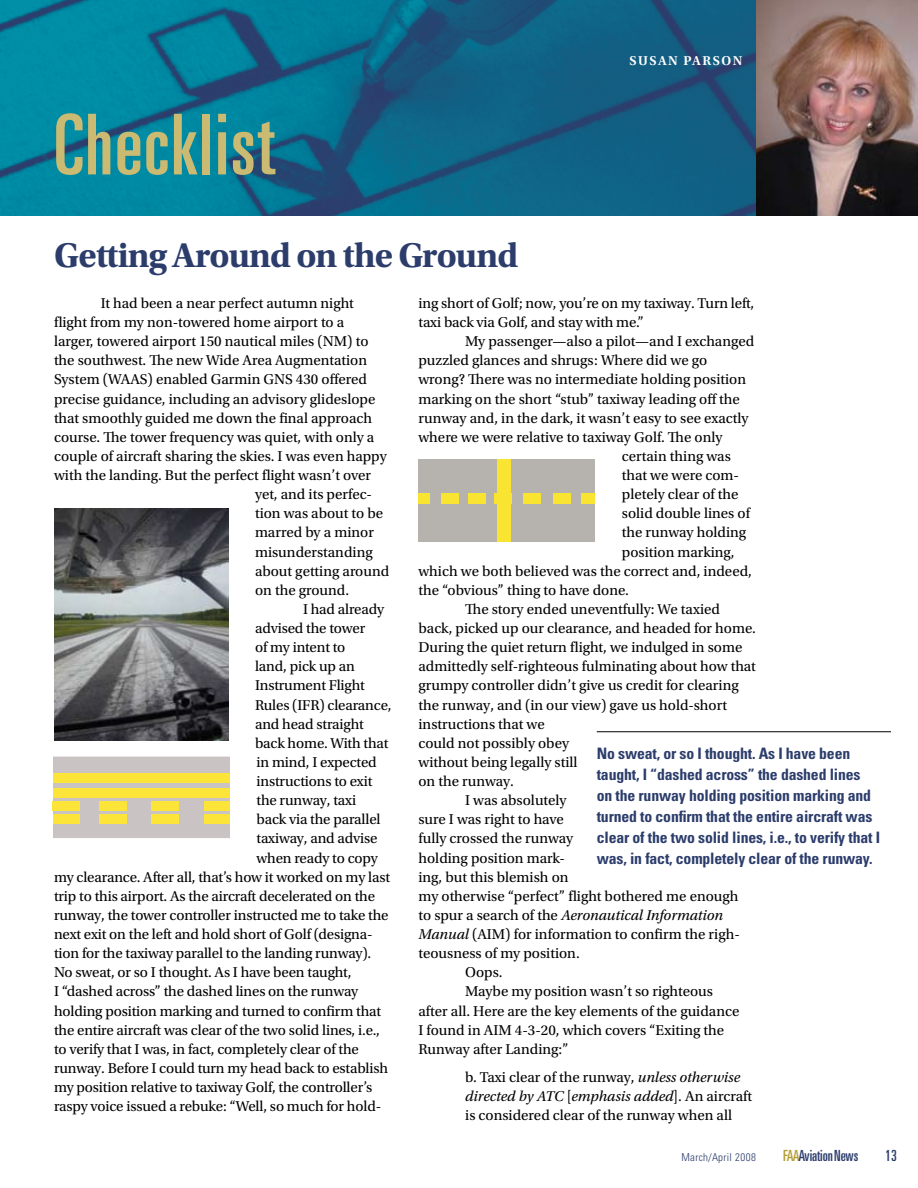
<style>
.page{position:relative;width:918px;height:1188px;background:#fff}
.page>*{position:absolute;margin:0;border:0;box-sizing:border-box;transform-origin:0 0}
.t1{font:ultra-condensed 84px "Univers LT Std";letter-spacing:.02em;color:#cbba72}
.column_head{font:700 36px "Utopia Std";letter-spacing:-.025em;color:#2c3d6c}
.call_outs{font:700 condensed 15.75px/21px "Univers LT Std";letter-spacing:-.01em;color:#2c3d6c}
.t2{font:ultra-condensed 15.3px "Univers LT Std";letter-spacing:-.005em;color:#2c3d6c}
.text{font:15px/19.2px "Utopia Std";color:#000}
.t3{font:600 13.5px "Utopia Std";letter-spacing:.11em;color:#fff}
.t4{font:300 condensed 10.8px "Univers LT Std";letter-spacing:.025em;color:#2c3d6c}
.s1{font-style:italic}
.s2{color:#b49d32}
</style>
<div class="page">
<img style="left:1px;top:0;width:755px;height:215px">
<img style="left:756px;top:0;width:162px;height:216px">
<div style="left:53px;top:756px;width:177px;height:82px;background:#c9c4c3"></div>
<div style="left:53px;top:773px;width:177px;height:9px;background:#fce439"></div>
<div style="left:53px;top:788px;width:177px;height:9px;background:#fce439"></div>
<div style="left:53px;top:801px;width:27px;height:10px;background:#fce439"></div>
<div style="left:53px;top:814px;width:26px;height:10px;background:#fce439"></div>
<div style="left:99px;top:801px;width:27px;height:9px;background:#fce439"></div>
<div style="left:99px;top:814px;width:27px;height:10px;background:#fce439"></div>
<div style="left:152px;top:801px;width:27px;height:9px;background:#fce439"></div>
<div style="left:152px;top:814px;width:27px;height:10px;background:#fce439"></div>
<div style="left:204px;top:801px;width:26px;height:10px;background:#fce439"></div>
<div style="left:204px;top:814px;width:26px;height:10px;background:#fce439"></div>
<img style="left:54px;top:508px;width:174px;height:233px">
<hr style="left:597px;top:731px;width:294px;height:1px;background:#000">
<div style="left:418px;top:459px;width:177px;height:83px;background:#b6b2ae"></div>
<div style="left:497px;top:459px;width:13px;height:83px;background:#f9e432"></div>
<div style="left:418px;top:493px;width:12px;height:10px;background:#f9e432"></div>
<div style="left:441px;top:493px;width:18px;height:10px;background:#f9e432"></div>
<div style="left:469px;top:493px;width:17px;height:10px;background:#f9e432"></div>
<div style="left:494px;top:493px;width:18px;height:10px;background:#f9e432"></div>
<div style="left:523px;top:493px;width:18px;height:11px;background:#f9e432"></div>
<div style="left:553px;top:493px;width:18px;height:11px;background:#f9e432"></div>
<div style="left:581px;top:493px;width:14px;height:10px;background:#f9e432"></div>
<p class="t1" style="left:54px;top:97px;width:222px">Checklist</p>
<p class="column_head" style="left:54px;top:234px;width:466px">Getting Around on the Ground</p>
<p class="t3" style="left:629px;top:53px;width:113px">SUSAN PARSON</p>
<p class="text" style="left:101px;top:294px;width:255px">It had been a near perfect autumn night</p>
<p class="text" style="left:54px;top:313px;width:292px">flight from my non-towered home airport to a</p>
<p class="text" style="left:54px;top:332px;width:316px">larger, towered airport 150 nautical miles (NM) to</p>
<p class="text" style="left:54px;top:351px;width:315px">the southwest. The new Wide Area Augmentation</p>
<p class="text" style="left:54px;top:370px;width:315px">System (WAAS) enabled Garmin GNS 430 offered</p>
<p class="text" style="left:54px;top:389px;width:323px">precise guidance, including an advisory glideslope</p>
<p class="text" style="left:54px;top:408px;width:320px">that smoothly guided me down the final approach</p>
<p class="text" style="left:54px;top:428px;width:322px">course. The tower frequency was quiet, with only a</p>
<p class="text" style="left:54px;top:447px;width:334px">couple of aircraft sharing the skies. I was even happy</p>
<p class="text" style="left:54px;top:466px;width:318px">with the landing. But the perfect flight wasn’t over</p>
<p class="text" style="left:255px;top:485px;width:119px">yet, and its perfec-</p>
<p class="text" style="left:255px;top:504px;width:130px">tion was about to be</p>
<p class="text" style="left:255px;top:523px;width:120px">marred by a minor</p>
<p class="text" style="left:255px;top:542px;width:119px">misunderstanding</p>
<p class="text" style="left:255px;top:561px;width:136px">about getting around</p>
<p class="text" style="left:255px;top:581px;width:96px">on the ground.</p>
<p class="text" style="left:303px;top:600px;width:83px">I had already</p>
<p class="text" style="left:255px;top:619px;width:112px">advised the tower</p>
<p class="text" style="left:255px;top:638px;width:92px">of my intent to</p>
<p class="text" style="left:255px;top:657px;width:101px">land, pick up an</p>
<p class="text" style="left:255px;top:676px;width:111px">Instrument Flight</p>
<p class="text" style="left:255px;top:695px;width:138px">Rules (IFR) clearance,</p>
<p class="text" style="left:255px;top:714px;width:110px">and head straight</p>
<p class="text" style="left:255px;top:734px;width:135px">back home. With that</p>
<p class="text" style="left:256px;top:753px;width:122px">in mind, I expected</p>
<p class="text" style="left:256px;top:772px;width:117px">instructions to exit</p>
<p class="text" style="left:256px;top:791px;width:101px">the runway, taxi</p>
<p class="text" style="left:256px;top:810px;width:126px">back via the parallel</p>
<p class="text" style="left:256px;top:829px;width:123px">taxiway, and advise</p>
<p class="text" style="left:256px;top:848px;width:123px">when ready to copy</p>
<p class="text" style="left:54px;top:867px;width:338px">my clearance. After all, that’s how it worked on my last</p>
<p class="text" style="left:54px;top:887px;width:323px">trip to this airport. As the aircraft decelerated on the</p>
<p class="text" style="left:54px;top:906px;width:336px">runway, the tower controller instructed me to take the</p>
<p class="text" style="left:54px;top:925px;width:320px">next exit on the left and hold short of Golf (designa-</p>
<p class="text" style="left:54px;top:944px;width:319px">tion for the taxiway parallel to the landing runway).</p>
<p class="text" style="left:54px;top:963px;width:299px">No sweat, or so I thought. As I have been taught,</p>
<p class="text" style="left:54px;top:982px;width:306px">I “dashed across” the dashed lines on the runway</p>
<p class="text" style="left:54px;top:1001px;width:329px">holding position marking and turned to confirm that</p>
<p class="text" style="left:54px;top:1020px;width:328px">the entire aircraft was clear of the two solid lines, i.e.,</p>
<p class="text" style="left:54px;top:1040px;width:306px">to verify that I was, in fact, completely clear of the</p>
<p class="text" style="left:54px;top:1059px;width:336px">runway. Before I could turn my head back to establish</p>
<p class="text" style="left:54px;top:1078px;width:320px">my position relative to taxiway Golf, the controller’s</p>
<p class="text" style="left:54px;top:1097px;width:329px">raspy voice issued a rebuke: “Well, so much for hold-</p>
<p class="text" style="left:418px;top:294px;width:337px">ing short of Golf; now, you’re on my taxiway. Turn left, taxi back via Golf, and stay with me.”</p>
<p class="text" style="left:465px;top:332px;width:291px">My passenger—also a pilot—and I exchanged</p>
<p class="text" style="left:418px;top:351px;width:290px">puzzled glances and shrugs: Where did we go</p>
<p class="text" style="left:418px;top:370px;width:329px">wrong? There was no intermediate holding position</p>
<p class="text" style="left:418px;top:389px;width:323px">marking on the short “stub” taxiway leading off the</p>
<p class="text" style="left:418px;top:408px;width:332px">runway and, in the dark, it wasn’t easy to see exactly</p>
<p class="text" style="left:418px;top:428px;width:306px">where we were relative to taxiway Golf. The only</p>
<p class="text" style="left:622px;top:447px;width:111px">certain thing was</p>
<p class="text" style="left:622px;top:466px;width:119px">that we were com-</p>
<p class="text" style="left:622px;top:485px;width:118px">pletely clear of the</p>
<p class="text" style="left:622px;top:504px;width:130px">solid double lines of</p>
<p class="text" style="left:622px;top:523px;width:126px">the runway holding</p>
<p class="text" style="left:622px;top:542px;width:114px">position marking,</p>
<p class="text" style="left:418px;top:561px;width:335px">which we both believed was the correct and, indeed,</p>
<p class="text" style="left:418px;top:581px;width:212px">the “obvious” thing to have done.</p>
<p class="text" style="left:418px;top:600px;width:339px;text-indent:47px">The story ended uneventfully: We taxied back, picked up our clearance, and headed for home.<br>During the quiet return flight, we indulged in some admittedly self-righteous fulminating about how that grumpy controller didn’t give us credit for clearing the runway, and (in our view) gave us hold-short instructions that we<br>could not possibly obey<br>without being legally still<br>on the runway.</p>
<p class="text" style="left:418px;top:791px;width:323px;text-indent:47px">I was absolutely<br>sure I was right to have<br>fully crossed the runway<br>holding position mark-<br>ing, but this blemish on<br>my otherwise “perfect” flight bothered me enough to spur a search of the <span class="s1">Aeronautical Information<br>Manual</span> (AIM) for information to confirm the righ&shy;teousness of my position.</p>
<p class="text" style="left:465px;top:963px;width:39px">Oops.</p>
<p class="text" style="left:418px;top:982px;width:322px;text-indent:47px">Maybe my position wasn’t so righteous after all. Here are the key elements of the guidance I found in AIM 4-3-20, which covers “Exiting the Runway after Landing:”</p>
<p class="text" style="left:465px;top:1068px;width:289px">b. Taxi clear of the runway, <span class="s1">unless otherwise directed by ATC</span> [<span class="s1">emphasis added</span>]. An aircraft is considered clear of the runway when all</p>
<p class="call_outs" style="left:597px;top:743px;width:285px">No sweat, or so I thought. As I have been taught, I “dashed across” the dashed lines on the runway holding position marking and turned to confirm that the entire aircraft was clear of the two solid lines, i.e., to verify that I was, in fact, completely clear of the runway.</p>
<p class="t4" style="left:682px;top:1150px;width:76px">March/April 2008</p>
<p class="t2" style="left:783px;top:1147px;width:77px"><span class="s2">FAA</span>Aviation News</p>
<p class="t2" style="left:885px;top:1147px;width:13px">13</p>
</div>
